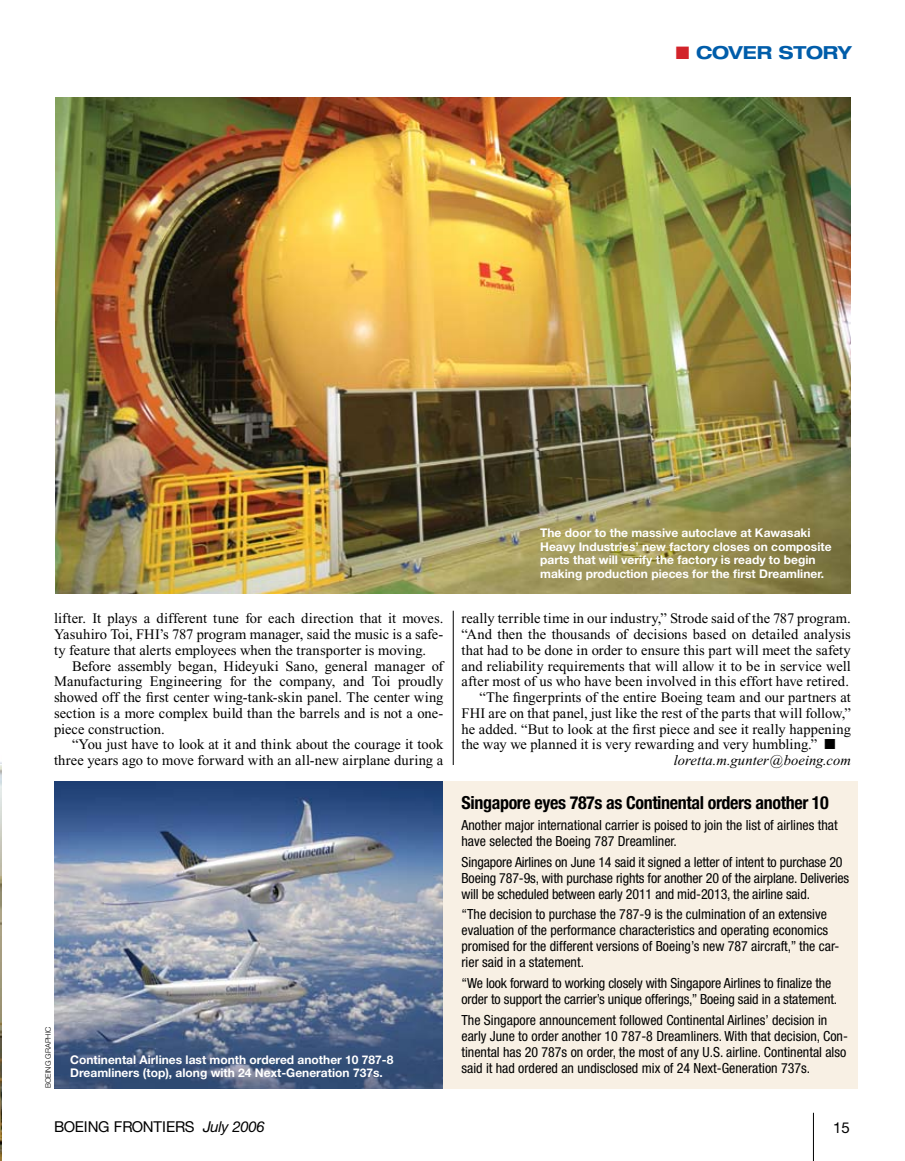
<style>
.page{position:relative;width:905px;height:1161px;background:#fff}
.page>*{position:absolute;margin:0;border:0;box-sizing:border-box;transform-origin:0 0}
.t1{font:700 condensed 18px "Helvetica Neue";letter-spacing:-.02em;color:#000}
.t2{font:700 expanded 18px "Helvetica Neue";letter-spacing:-.005em;color:#005daa}
.t3{font:15px "Helvetica Neue";color:#000}
.t4{font:14.55px/15.8px "Times New Roman";letter-spacing:.005em;color:#000;text-align:justify}
.t5{font:italic 14.55px "Times New Roman";letter-spacing:.005em;color:#000}
.t6{font:condensed 13.95px/16px "Helvetica Neue";color:#000}
.t7{font:700 12px/13.5px "Helvetica Neue";color:#fff}
.t8{font:300 7.5px "Helvetica Neue";color:#000}
.s1{color:#d2232a}
.s2{font-style:italic}
</style>
<div class="page">
<hr style="left:813px;top:1113px;width:1px;height:48px;background:#000">
<div style="left:442px;top:782px;width:416px;height:307px;background:#f8f0e4"></div>
<img style="left:54px;top:782px;width:388px;height:307px">
<img style="left:56px;top:98px;width:794px;height:496px">
<hr style="left:453px;top:611px;width:1px;height:154px;background:#000">
<img style="left:0;top:762px;width:2px;height:399px">
<p class="t2" style="left:675px;top:41px;width:178px"><span class="s1">■</span> COVER STORY</p>
<p class="t4" style="left:54px;top:611px;width:391px">lifter. It plays a different tune for each direction that it moves.<br>Yasuhiro Toi, FHI’s 787 program manager, said the music is a safe&shy;ty feature that alerts employees when the transporter is moving.</p>
<p class="t4" style="left:54px;top:658px;width:391px;text-indent:18px">Before assembly began, Hideyuki Sano, general manager of Manufacturing Engineering for the company, and Toi proudly showed off the first center wing-tank-skin panel. The center wing section is a more complex build than the barrels and is not a one&shy;piece construction.</p>
<p class="t4" style="left:54px;top:737px;width:391px;text-align:right">“You just have to look at it and think about the courage it took three years ago to move forward with an all-new airplane during a</p>
<p class="t8" style="left:44px;top:1088px;width:63px;rotate:-90deg">boeing graphic</p>
<p class="t7" style="left:70px;top:1053px;width:325px">Continental Airlines last month ordered another 10 787-8<br>Dreamliners (top), along with 24 Next-Generation 737s.</p>
<p class="t7" style="left:540px;top:526px;width:293px">The door to the massive autoclave at Kawasaki Heavy Industries’ new factory closes on composite parts that will verify the factory is ready to begin making production pieces for the first Dreamliner.</p>
<p class="t4" style="left:461px;top:611px;width:391px">really terrible time in our industry,” Strode said of the 787 program.</p>
<p class="t4" style="left:461px;top:626px;width:391px">“And then the thousands of decisions based on detailed analysis</p>
<p class="t4" style="left:461px;top:642px;width:391px">that had to be done in order to ensure this part will meet the safety</p>
<p class="t4" style="left:461px;top:658px;width:391px">and reliability requirements that will allow it to be in service well</p>
<p class="t4" style="left:461px;top:674px;width:389px">after most of us who have been involved in this effort have retired.</p>
<p class="t4" style="left:479px;top:689px;width:373px">“The fingerprints of the entire Boeing team and our partners at</p>
<p class="t4" style="left:461px;top:705px;width:391px">FHI are on that panel, just like the rest of the parts that will follow,”</p>
<p class="t4" style="left:461px;top:721px;width:391px">he added. “But to look at the first piece and see it really happening</p>
<p class="t4" style="left:461px;top:737px;width:375px">the way we planned it is very rewarding and very humbling.” ■</p>
<p class="t5" style="left:673px;top:753px;width:179px">loretta.m.gunter@boeing.com</p>
<p class="t1" style="left:461px;top:792px;width:369px">Singapore eyes 787s as Continental orders another 10</p>
<p class="t6" style="left:461px;top:817px;width:378px">Another major international carrier is poised to join the list of airlines that have selected the Boeing 787 Dreamliner.</p>
<p class="t6" style="left:461px;top:854px;width:389px">Singapore Airlines on June 14 said it signed a letter of intent to purchase 20<br>Boeing 787-9s, with purchase rights for another 20 of the airplane. Deliveries will be scheduled between early 2011 and mid-2013, the airline said.</p>
<p class="t6" style="left:461px;top:906px;width:379px">“The decision to purchase the 787-9 is the culmination of an extensive evaluation of the performance characteristics and operating economics promised for the different versions of Boeing’s new 787 aircraft,” the car&shy;rier said in a statement.</p>
<p class="t6" style="left:461px;top:975px;width:377px">“We look forward to working closely with Singapore Airlines to finalize the order to support the carrier’s unique offerings,” Boeing said in a statement.</p>
<p class="t6" style="left:461px;top:1012px;width:388px">The Singapore announcement followed Continental Airlines’ decision in early June to order another 10 787-8 Dreamliners. With that decision, Con&shy;tinental has 20 787s on order, the most of any U.S. airline. Continental also said it had ordered an undisclosed mix of 24 Next-Generation 737s.</p>
<p class="t3" style="left:54px;top:1118px;width:212px">BOEING FRONTIERS <span class="s2">July 2006</span></p>
<p class="t3" style="left:833px;top:1119px;width:9px">15</p>
</div>
